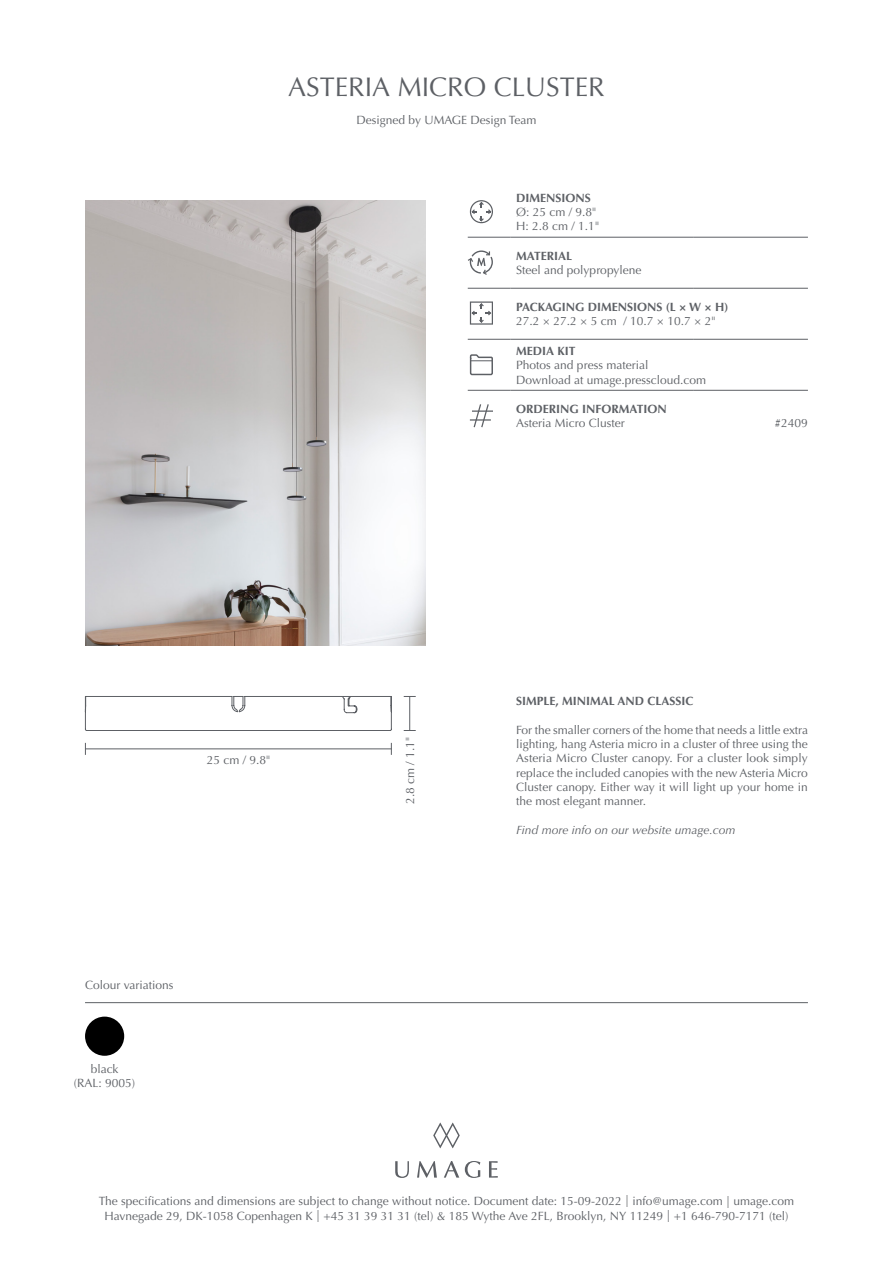
<style>
.page{position:relative;width:893px;height:1263px;background:#fff}
.page>*{position:absolute;margin:0;border:0;box-sizing:border-box;transform-origin:0 0}
.t1{font:27px "Optima LT Std";color:#5d6065}
.t2{font:12px/14.4px "Optima LT Std";color:#5d6065;text-align:center}
.t3{font:700 12px "Optima LT Std";color:#5d6065}
.t4{font:italic 12px "Optima LT Std";color:#5d6065}
</style>
<div class="page">
<svg style="left:489px;top:1161px;width:9px;height:16px"></svg>
<svg style="left:433px;top:1123px;width:27px;height:25px"></svg>
<svg style="left:395px;top:1161px;width:14px;height:17px"></svg>
<svg style="left:417px;top:1161px;width:20px;height:16px"></svg>
<svg style="left:444px;top:1161px;width:15px;height:16px"></svg>
<svg style="left:465px;top:1161px;width:15px;height:17px"></svg>
<hr style="left:468px;top:237px;width:42px;height:1px;background:#5d6065">
<hr style="left:468px;top:288px;width:42px;height:1px;background:#5d6065">
<hr style="left:510px;top:288px;width:183px;height:1px;background:#5d6065">
<hr style="left:693px;top:288px;width:115px;height:1px;background:#5d6065">
<hr style="left:468px;top:339px;width:42px;height:1px;background:#5d6065">
<hr style="left:510px;top:339px;width:183px;height:1px;background:#5d6065">
<hr style="left:693px;top:339px;width:115px;height:1px;background:#5d6065">
<hr style="left:510px;top:237px;width:183px;height:1px;background:#5d6065">
<hr style="left:693px;top:237px;width:115px;height:1px;background:#5d6065">
<hr style="left:468px;top:390px;width:42px;height:1px;background:#5d6065">
<hr style="left:510px;top:390px;width:183px;height:1px;background:#5d6065">
<hr style="left:693px;top:390px;width:115px;height:1px;background:#5d6065">
<svg style="left:470px;top:200px;width:23px;height:23px"></svg>
<svg style="left:468px;top:250px;width:25px;height:25px"></svg>
<svg style="left:470px;top:301px;width:23px;height:24px"></svg>
<svg style="left:469px;top:354px;width:24px;height:22px"></svg>
<svg style="left:473px;top:404px;width:16px;height:24px"></svg>
<hr style="left:472px;top:410px;width:21px;height:2px;background:#5d6065">
<hr style="left:470px;top:419px;width:21px;height:2px;background:#5d6065">
<img style="left:85px;top:200px;width:340px;height:446px">
<hr style="left:85px;top:1002px;width:723px;height:1px;background:#5d6065">
<div style="left:85px;top:1016px;width:39px;height:40px;background:#000;border-radius:50%"></div>
<hr style="left:409px;top:696px;width:1px;height:35px;background:#5d6065">
<hr style="left:85px;top:748px;width:307px;height:1px;background:#5d6065">
<svg style="left:391px;top:743px;width:1px;height:12px"></svg>
<svg style="left:85px;top:696px;width:307px;height:35px"></svg>
<h1 class="t1" style="left:288px;top:71px;width:318px">ASTERIA MICRO CLUSTER</h1>
<p class="t2" style="left:357px;top:113px;width:181px">Designed by UMAGE Design Team</p>
<p class="t2" style="left:207px;top:753px;width:65px">25 cm / 9.8"</p>
<p class="t2" style="left:85px;top:978px;width:90px">Colour variations</p>
<p class="t2" style="left:74px;top:1062px;width:63px">black<br>(RAL: 9005)</p>
<p class="t3" style="left:516px;top:191px;width:76px">DIMENSIONS</p>
<p class="t2" style="left:516px;top:205px;width:84px;text-align:left">Ø: 25 cm / 9.8"<br>H: 2.8 cm / 1.1"</p>
<p class="t3" style="left:516px;top:249px;width:58px">MATERIAL</p>
<p class="t2" style="left:516px;top:263px;width:127px">Steel and polypropylene</p>
<p class="t3" style="left:516px;top:300px;width:214px">PACKAGING DIMENSIONS (L × W × H)</p>
<p class="t2" style="left:516px;top:314px;width:201px">27.2 × 27.2 × 5 cm / 10.7 × 10.7 × 2"</p>
<p class="t3" style="left:516px;top:344px;width:61px">MEDIA KIT</p>
<p class="t2" style="left:516px;top:358px;width:191px;text-align:left">Photos and press material<br>Download at umage.presscloud.com</p>
<p class="t3" style="left:516px;top:402px;width:152px">ORDERING INFORMATION</p>
<p class="t2" style="left:516px;top:416px;width:110px">Asteria Micro Cluster</p>
<p class="t2" style="left:775px;top:416px;width:35px">#2409</p>
<p class="t2" style="left:403px;top:804px;width:68px;rotate:-90deg">2.8 cm / 1.1"</p>
<p class="t3" style="left:516px;top:694px;width:179px">SIMPLE, MINIMAL AND CLASSIC</p>
<p class="t2" style="left:516px;top:722px;width:293px;text-align:justify">For the smaller corners of the home that needs a little extra lighting, hang Asteria micro in a cluster of three using the Asteria Micro Cluster canopy. For a cluster look simply replace the included canopies with the new Asteria Micro Cluster canopy. Either way it will light up your home in the most elegant manner.</p>
<p class="t4" style="left:516px;top:823px;width:221px">Find more info on our website umage.com</p>
<p class="t2" style="left:99px;top:1194px;width:697px;line-height:15px">The specifications and dimensions are subject to change without notice. Document date: 15-09-2022 | info@umage.com | umage.com<br>Havnegade 29, DK-1058 Copenhagen K | +45 31 39 31 31 (tel) &amp; 185 Wythe Ave 2FL, Brooklyn, NY 11249 | +1 646-790-7171 (tel)</p>
</div>
